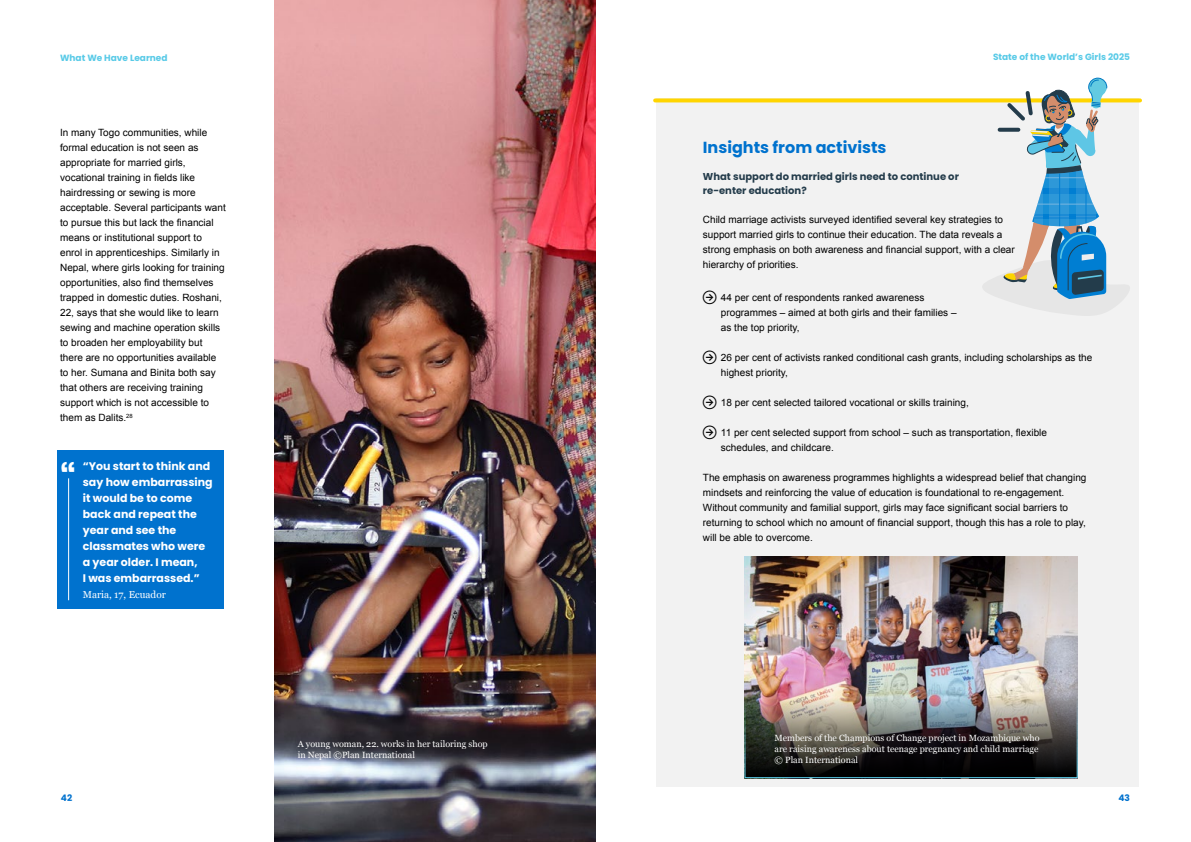
<style>
.page{position:relative;width:1191px;height:842px;background:#fff}
.page>*{position:absolute;margin:0;border:0;box-sizing:border-box;transform-origin:0 0}
.t1{font:700 37px "Poppins";color:#fff}
.t2{font:700 16px "Poppins";color:#0072ce}
.t3{font:700 11px/16px "Poppins";color:#fff}
.t4{font:10px/15px "Arial";color:#000}
.t5{font:700 10px/14.4px "Poppins";color:#243c4b}
.t6{font:10px "Georgia";color:#fff}
.t7{font:9px/10.8px "Georgia";color:#fff}
.t8{font:700 9px "Poppins";color:#58cae7}
.t9{font:700 9px "Poppins";color:#0072ce}
.s1{font-family:"Inter";font-weight:700}
</style>
<div class="page">
<img style="left:274px;top:0;width:321px;height:842px">
<div style="left:656px;top:102px;width:482px;height:685px;background:#f2f2f2"></div>
<svg style="left:655px;top:98px;width:485px;height:4px"></svg>
<img style="left:744px;top:556px;width:333px;height:222px">
<svg style="left:982px;top:78px;width:148px;height:238px"></svg>
<svg style="left:999px;top:128px;width:19px;height:4px"></svg>
<div style="left:57px;top:450px;width:167px;height:159px;background:#0072ce"></div>
<hr style="left:68px;top:478px;width:1px;height:122px;background:#fff">
<p class="t8" style="left:60px;top:53px;width:109px">What We Have Learned</p>
<p class="t8" style="left:993px;top:52px;width:138px">State of the World’s Girls 2025</p>
<p class="t4" style="left:60px;top:125px;width:167px">In many Togo communities, while formal education is not seen as appropriate for married girls, vocational training in fields like hairdressing or sewing is more acceptable. Several participants want to pursue this but lack the financial means or institutional support to enrol in apprenticeships. Similarly in Nepal, where girls looking for training opportunities, also find themselves trapped in domestic duties. Roshani, 22, says that she would like to learn sewing and machine operation skills to broaden her employability but there are no opportunities available to her. Sumana and Binita both say that others are receiving training support which is not accessible to them as Dalits.<sup>28</sup></p>
<h2 class="t2" style="left:703px;top:138px;width:185px">Insights from activists</h2>
<p class="t5" style="left:703px;top:169px;width:257px">What support do married girls need to continue or re-enter education?</p>
<p class="t4" style="left:703px;top:212px;width:313px">Child marriage activists surveyed identified several key strategies to support married girls to continue their education. The data reveals a strong emphasis on both awareness and financial support, with a clear hierarchy of priorities.</p>
<p class="t4" style="left:721px;top:290px;width:237px;text-indent:-18px"><span class="s1">ީ</span> 44 per cent of respondents ranked awareness programmes – aimed at both girls and their families – as the top priority,</p>
<p class="t4" style="left:721px;top:350px;width:373px;text-indent:-18px"><span class="s1">ީ</span> 26 per cent of activists ranked conditional cash grants, including scholarships as the highest priority,</p>
<p class="t4" style="left:703px;top:395px;width:267px"><span class="s1">ީ</span> 18 per cent selected tailored vocational or skills training,</p>
<p class="t4" style="left:721px;top:425px;width:328px;text-indent:-18px"><span class="s1">ީ</span> 11 per cent selected support from school – such as transportation, flexible schedules, and childcare.</p>
<p class="t4" style="left:703px;top:470px;width:385px">The emphasis on awareness programmes highlights a widespread belief that changing mindsets and reinforcing the value of education is foundational to re-engagement.<br>Without community and familial support, girls may face significant social barriers to returning to school which no amount of financial support, though this has a role to play, will be able to overcome.</p>
<h1 class="t1" style="left:60px;top:459px;width:17px">Б</h1>
<p class="t3" style="left:83px;top:458px;width:131px">“You start to think and say how embarrassing it would be to come back and repeat the year and see the classmates who were a year older. I mean,<br>I was embarrassed.”</p>
<p class="t6" style="left:83px;top:587px;width:85px">Maria, 17, Ecuador</p>
<p class="t7" style="left:298px;top:738px;width:191px">A young woman, 22. works in her tailoring shop in Nepal ©Plan International</p>
<p class="t7" style="left:774px;top:732px;width:266px">Members of the Champions of Change project in Mozambique who are raising awareness about teenage pregnancy and child marriage © Plan International</p>
<p class="t9" style="left:61px;top:793px;width:13px">42</p>
<p class="t9" style="left:1118px;top:793px;width:13px">43</p>
</div>
